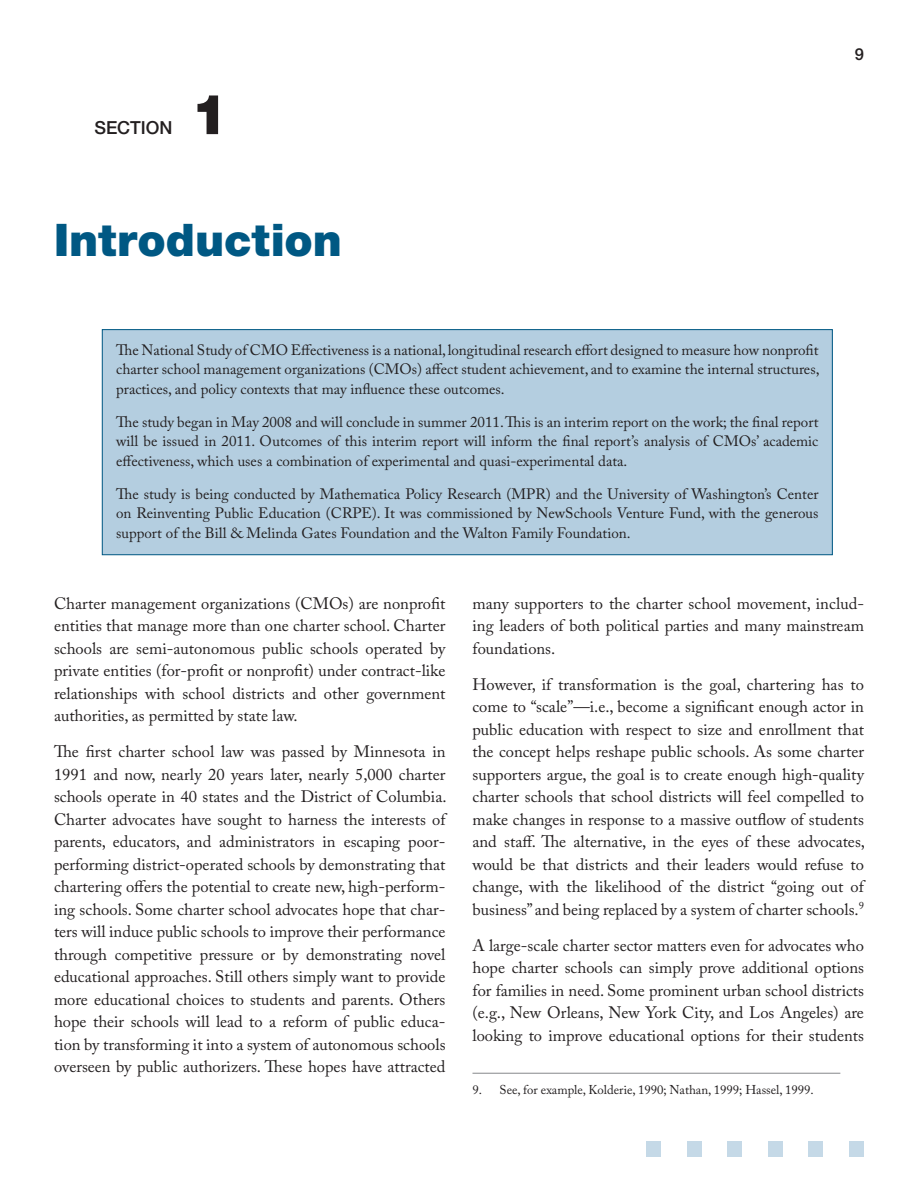
<style>
.page{position:relative;width:918px;height:1188px;background:#fff}
.page>*{position:absolute;margin:0;border:0;box-sizing:border-box;transform-origin:0 0}
.chapter_number_CMO{font:900 55.5px "Helvetica Neue LT Std";color:#231f20}
.chapter_title_CMO{font:900 45px "Helvetica Neue LT Std";color:#005883}
.chapter_number_CMO-2{font:500 18px "Helvetica Neue LT Std";letter-spacing:-.005em;color:#231f20}
.text_CMO{font:16.5px/22.5px "Adobe Caslon Pro";color:#231f20;text-align:justify}
.t1{font:500 16.5px "Helvetica Neue LT Std";color:#231f20}
.side_text{font:15px/19.5px "Adobe Caslon Pro";color:#231f20;text-align:justify}
.endnote_text{font:12.75px "Adobe Caslon Pro";color:#231f20}
</style>
<div class="page">
<div style="left:646px;top:1141px;width:15px;height:15px;background:#c5d9e7"></div>
<div style="left:727px;top:1141px;width:15px;height:15px;background:#c5d9e7"></div>
<div style="left:768px;top:1141px;width:15px;height:15px;background:#c5d9e7"></div>
<div style="left:687px;top:1141px;width:15px;height:15px;background:#c5d9e7"></div>
<div style="left:808px;top:1141px;width:15px;height:15px;background:#c5d9e7"></div>
<div style="left:849px;top:1141px;width:15px;height:15px;background:#c5d9e7"></div>
<hr style="left:472px;top:1073px;width:368px;height:1px;background:#939598">
<div style="left:102px;top:330px;width:730px;height:225px;background:#b4cee0"></div>
<div style="left:102px;top:329px;width:731px;height:226px;border:1px solid #005883"></div>
<p class="chapter_number_CMO-2" style="left:94px;top:117px;width:72px">SECTION</p>
<p class="chapter_number_CMO" style="left:191px;top:81px;width:39px">1</p>
<p class="chapter_title_CMO" style="left:54px;top:213px;width:289px">Introduction</p>
<p class="side_text" style="left:116px;top:340px;width:705px">The National Study of CMO Effectiveness is a national, longitudinal research effort designed to measure how nonprofit charter school management organizations (CMOs) affect student achievement, and to examine the internal structures, practices, and policy contexts that may influence these outcomes.</p>
<p class="side_text" style="left:116px;top:412px;width:704px">The study began in May 2008 and will conclude in summer 2011. This is an interim report on the work; the final report will be issued in 2011. Outcomes of this interim report will inform the final report’s analysis of CMOs’ academic effectiveness, which uses a combination of experimental and quasi-experimental data.</p>
<p class="side_text" style="left:116px;top:484px;width:704px">The study is being conducted by Mathematica Policy Research (MPR) and the University of Washington’s Center on Reinventing Public Education (CRPE). It was commissioned by NewSchools Venture Fund, with the generous support of the Bill &amp; Melinda Gates Foundation and the Walton Family Foundation.</p>
<p class="t1" style="left:855px;top:45px;width:11px">9</p>
<p class="text_CMO" style="left:54px;top:592px;width:393px">Charter management organizations (CMOs) are nonprofit entities that manage more than one charter school. Charter schools are semi-autonomous public schools operated by private entities (for-profit or nonprofit) under contract-like relationships with school districts and other government authorities, as permitted by state law.</p>
<p class="text_CMO" style="left:54px;top:740px;width:394px">The first charter school law was passed by Minnesota in 1991 and now, nearly 20 years later, nearly 5,000 charter schools operate in 40 states and the District of Columbia.<br>Charter advocates have sought to harness the interests of parents, educators, and administrators in escaping poor&shy;performing district-operated schools by demonstrating that chartering offers the potential to create new, high-perform&shy;ing schools. Some charter school advocates hope that char&shy;ters will induce public schools to improve their performance through competitive pressure or by demonstrating novel educational approaches. Still others simply want to provide more educational choices to students and parents. Others hope their schools will lead to a reform of public educa&shy;tion by transforming it into a system of autonomous schools overseen by public authorizers. These hopes have attracted</p>
<p class="text_CMO" style="left:472px;top:592px;width:393px">many supporters to the charter school movement, includ&shy;ing leaders of both political parties and many mainstream foundations.</p>
<p class="text_CMO" style="left:472px;top:673px;width:394px">However, if transformation is the goal, chartering has to come to “scale”—i.e., become a significant enough actor in public education with respect to size and enrollment that the concept helps reshape public schools. As some charter supporters argue, the goal is to create enough high-quality charter schools that school districts will feel compelled to make changes in response to a massive outflow of students and staff. The alternative, in the eyes of these advocates, would be that districts and their leaders would refuse to change, with the likelihood of the district “going out of business” and being replaced by a system of charter schools.<sup>9</sup></p>
<p class="text_CMO" style="left:472px;top:934px;width:393px">A large-scale charter sector matters even for advocates who hope charter schools can simply prove additional options for families in need. Some prominent urban school districts (e.g., New Orleans, New York City, and Los Angeles) are looking to improve educational options for their students</p>
<p class="endnote_text" style="left:472px;top:1082px;width:343px">9. See, for example, Kolderie, 1990; Nathan, 1999; Hassel, 1999.</p>
</div>
